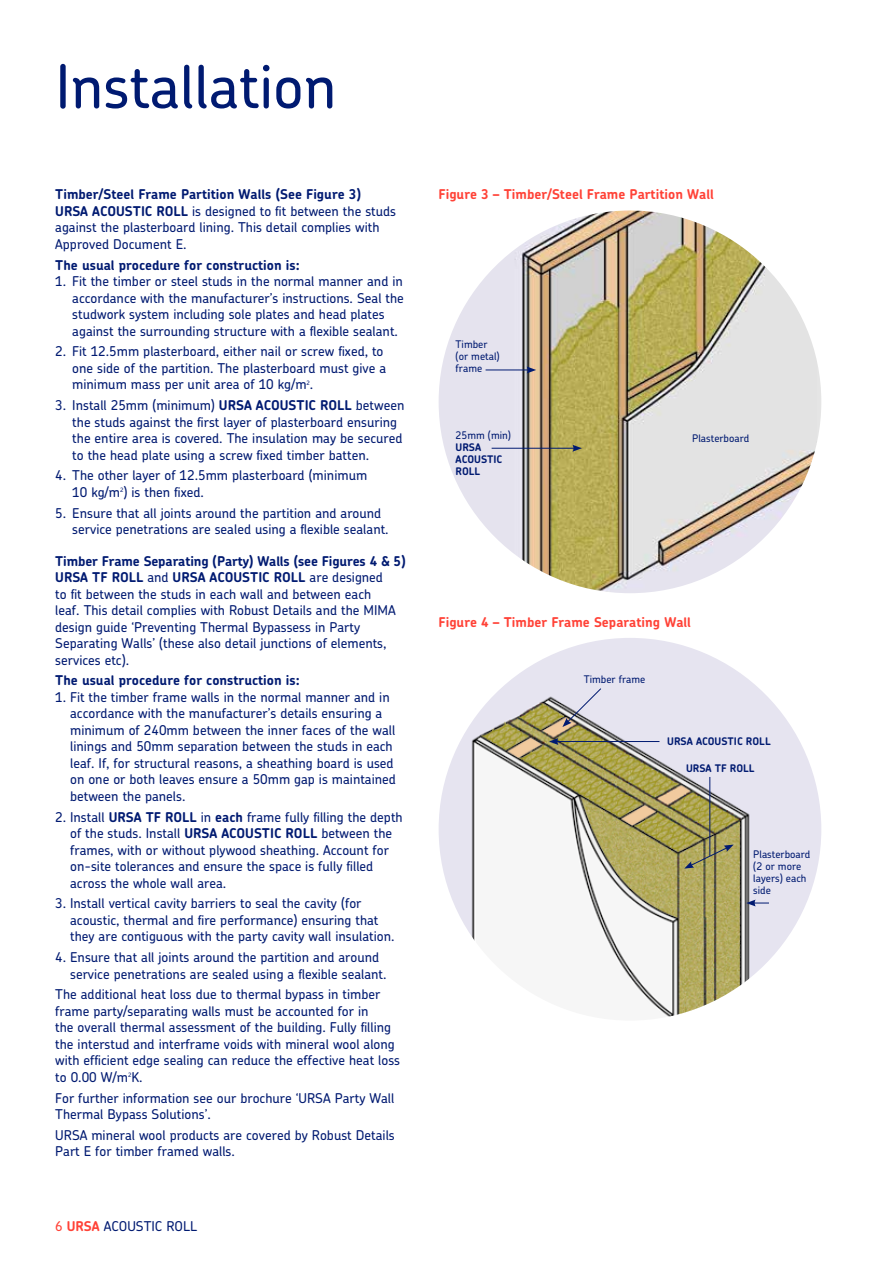
<style>
.page{position:relative;width:893px;height:1263px;background:#fff}
.page>*{position:absolute;margin:0;border:0;box-sizing:border-box;transform-origin:0 0}
.t1{font:500 60px "Chevin Pro";color:#001a71}
.t2{font:500 13.5px/16.5px "Chevin Pro";color:#001a71}
.t3{font:700 13.5px "Chevin Pro";color:#ff4237}
.t4{font:700 13.5px "Chevin Pro";color:#001a71}
.t5{font:500 10.5px/12px "Chevin Pro";color:#001a71}
.t6{font:700 10.5px/12px "Chevin Pro";color:#001a71}
.t7{font:500 6px "Chevin Pro";color:#001a71}
.s1{font-weight:700}
.s2{color:#ff4237}
.s3{font-weight:700;color:#ff4237}
</style>
<div class="page">
<img style="left:439px;top:210px;width:382px;height:383px;border-radius:191px">
<hr style="left:486px;top:370px;width:43px;height:1px;background:#001a71">
<svg style="left:527px;top:366px;width:9px;height:7px"></svg>
<hr style="left:492px;top:448px;width:83px;height:1px;background:#001a71">
<svg style="left:572px;top:445px;width:10px;height:7px"></svg>
<img style="left:439px;top:638px;width:382px;height:382px;border-radius:191px">
<svg style="left:562px;top:687px;width:40px;height:40px;background:#c5c3cd"></svg>
<svg style="left:746px;top:899px;width:23px;height:7px"></svg>
<svg style="left:684px;top:844px;width:50px;height:25px"></svg>
<hr style="left:709px;top:777px;width:1px;height:79px;background:#001a71">
<hr style="left:556px;top:741px;width:103px;height:1px;background:#001a71">
<svg style="left:549px;top:738px;width:9px;height:7px"></svg>
<h1 class="t1" style="left:55px;top:46px;width:283px">Installation</h1>
<p class="t2" style="left:55px;top:186px;width:342px"><span class="s1">Timber/Steel Frame Partition Walls (See Figure 3)<br>URSA ACOUSTIC ROLL</span> is designed to fit between the studs against the plasterboard lining. This detail complies with Approved Document E.</p>
<p class="t4" style="left:55px;top:256px;width:246px">The usual procedure for construction is:</p>
<p class="t2" style="left:72px;top:273px;width:333px;text-indent:-17px">1. Fit the timber or steel studs in the normal manner and in accordance with the manufacturer’s instructions. Seal the studwork system including sole plates and head plates against the surrounding structure with a flexible sealant.</p>
<p class="t2" style="left:72px;top:343px;width:316px;text-indent:-17px">2. Fit 12.5mm plasterboard, either nail or screw fixed, to one side of the partition. The plasterboard must give a minimum mass per unit area of 10 kg/m .</p>
<p class="t7" style="left:307px;top:379px;width:5px">2</p>
<p class="t2" style="left:72px;top:397px;width:334px;text-indent:-17px">3. Install 25mm (minimum) <span class="s1">URSA ACOUSTIC ROLL</span> between the studs against the first layer of plasterboard ensuring the entire area is covered. The insulation may be secured to the head plate using a screw fixed timber batten.</p>
<p class="t2" style="left:72px;top:467px;width:296px;text-indent:-17px">4. The other layer of 12.5mm plasterboard (minimum<br>10 kg/m ) is then fixed.</p>
<p class="t7" style="left:120px;top:486px;width:5px">2</p>
<p class="t2" style="left:72px;top:504px;width:318px;text-indent:-17px">5. Ensure that all joints around the partition and around service penetrations are sealed using a flexible sealant.</p>
<p class="t2" style="left:55px;top:552px;width:352px"><span class="s1">Timber Frame Separating (Party) Walls (see Figures 4 &amp; 5)<br>URSA TF ROLL</span> and <span class="s1">URSA ACOUSTIC ROLL</span> are designed<br>to fit between the studs in each wall and between each<br>leaf. This detail complies with Robust Details and the MIMA design guide ‘Preventing Thermal Bypassess in Party Separating Walls’ (these also detail junctions of elements, services etc).</p>
<p class="t4" style="left:55px;top:671px;width:246px">The usual procedure for construction is:</p>
<p class="t2" style="left:70px;top:688px;width:327px;text-indent:-15px">1. Fit the timber frame walls in the normal manner and in accordance with the manufacturer’s details ensuring a minimum of 240mm between the inner faces of the wall linings and 50mm separation between the studs in each leaf. If, for structural reasons, a sheathing board is used on one or both leaves ensure a 50mm gap is maintained between the panels.</p>
<p class="t2" style="left:70px;top:808px;width:334px;text-indent:-15px">2. Install <span class="s1">URSA TF ROLL</span> in <span class="s1">each</span> frame fully filling the depth of the studs. Install <span class="s1">URSA ACOUSTIC ROLL</span> between the frames, with or without plywood sheathing. Account for on-site tolerances and ensure the space is fully filled across the whole wall area.</p>
<p class="t2" style="left:70px;top:895px;width:326px;text-indent:-15px">3. Install vertical cavity barriers to seal the cavity (for acoustic, thermal and fire performance) ensuring that they are contiguous with the party cavity wall insulation.</p>
<p class="t2" style="left:70px;top:948px;width:318px;text-indent:-15px">4. Ensure that all joints around the partition and around service penetrations are sealed using a flexible sealant.</p>
<p class="t2" style="left:55px;top:986px;width:346px">The additional heat loss due to thermal bypass in timber frame party/separating walls must be accounted for in<br>the overall thermal assessment of the building. Fully filling the interstud and interframe voids with mineral wool along with efficient edge sealing can reduce the effective heat loss to 0.00 W/m K.</p>
<p class="t7" style="left:128px;top:1071px;width:5px">2</p>
<p class="t2" style="left:55px;top:1089px;width:341px">For further information see our brochure ‘URSA Party Wall<br>Thermal Bypass Solutions’.</p>
<p class="t2" style="left:55px;top:1126px;width:341px">URSA mineral wool products are covered by Robust Details<br>Part E for timber framed walls.</p>
<p class="t2" style="left:55px;top:1218px;width:143px"><span class="s2">6</span> <span class="s3">URSA</span> ACOUSTIC ROLL</p>
<p class="t3" style="left:439px;top:186px;width:277px">Figure 3 – Timber/Steel Frame Partition Wall</p>
<p class="t5" style="left:456px;top:337px;width:46px">Timber (or metal) frame</p>
<p class="t5" style="left:456px;top:429px;width:57px">25mm (min)</p>
<p class="t5" style="left:692px;top:431px;width:59px">Plasterboard</p>
<p class="t6" style="left:456px;top:441px;width:48px">URSA<br>ACOUSTIC<br>ROLL</p>
<p class="t3" style="left:439px;top:613px;width:254px">Figure 4 – Timber Frame Separating Wall</p>
<p class="t5" style="left:584px;top:673px;width:63px">Timber frame</p>
<p class="t6" style="left:667px;top:735px;width:105px">URSA ACOUSTIC ROLL</p>
<p class="t6" style="left:686px;top:762px;width:70px">URSA TF ROLL</p>
<p class="t5" style="left:753px;top:848px;width:59px">Plasterboard (2 or more layers) each side</p>
</div>
